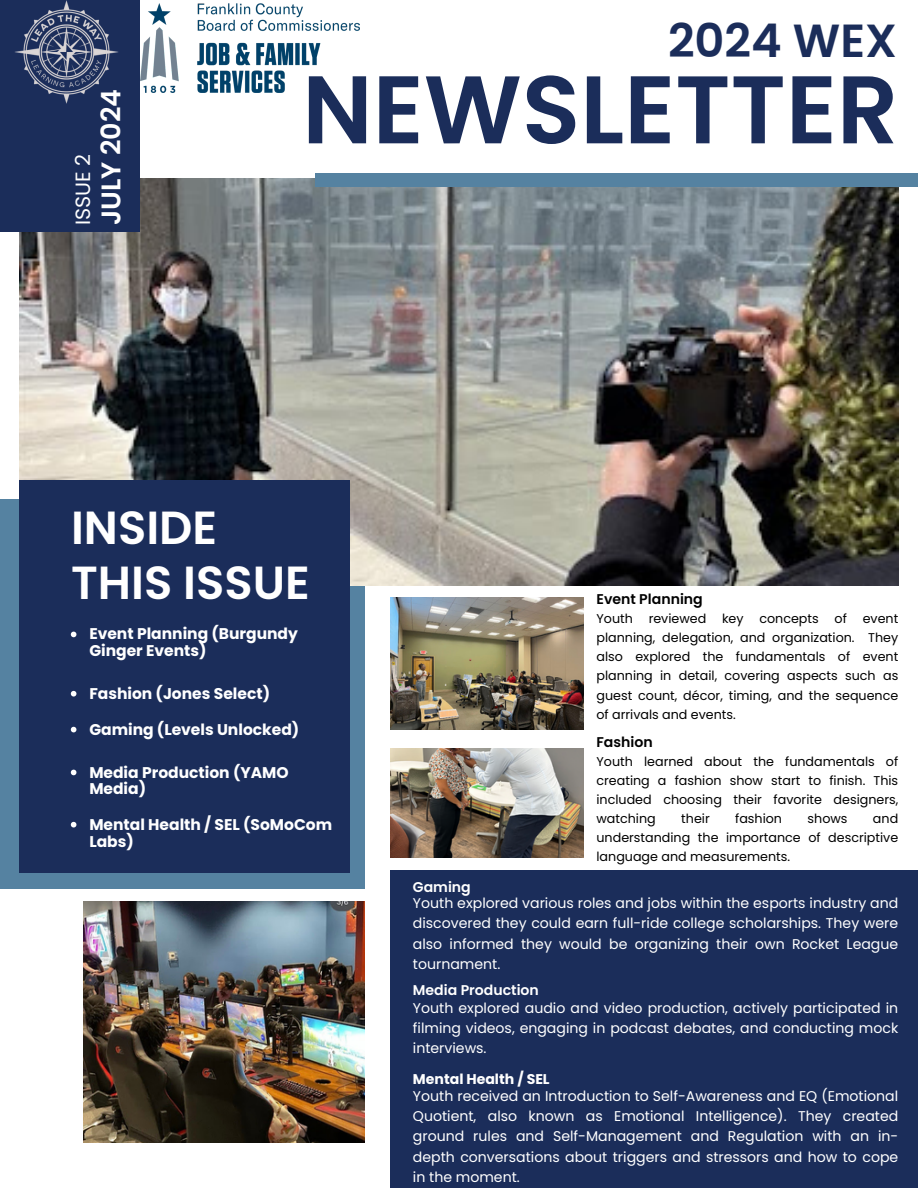
<style>
.page{position:relative;width:918px;height:1188px;background:#fff}
.page>*{position:absolute;margin:0;border:0;box-sizing:border-box;transform-origin:0 0}
.t1{font:600 95.85px "Poppins";color:#1b2d5a}
.t2{font:600 46.35px/54.9px "Poppins";color:#fff}
.t3{font:600 46.35px "Poppins";color:#1b2d5a}
.t4{font:600 26.85px "Poppins";color:#fff}
.t5{font:20.7px "Poppins";color:#fff}
.t6{font:700 15.45px/16.8px "Poppins";color:#fff}
.t7{font:14.1px/20.2px "Poppins";color:#fff;text-align:justify}
.t8{font:600 14.1px "Poppins";color:#fff}
.t9{font:600 14.1px "Poppins";color:#000}
.t10{font:700 14.1px "Poppins";color:#fff}
.t11{font:12.75px/19px "Poppins";color:#000;text-align:justify}
</style>
<div class="page">
<div style="left:0;top:499px;width:365px;height:390px;background:#5582a1"></div>
<img style="left:20px;top:178px;width:878px;height:407px">
<div style="left:315px;top:173px;width:603px;height:13px;background:#5582a1"></div>
<div style="left:0;top:0;width:140px;height:231px;background:#1b2d5a"></div>
<div style="left:20px;top:481px;width:330px;height:392px;background:#1b2d5a"></div>
<img style="left:390px;top:597px;width:194px;height:133px">
<img style="left:390px;top:749px;width:194px;height:109px">
<img style="left:83px;top:902px;width:282px;height:241px">
<div style="left:390px;top:871px;width:528px;height:317px;background:#1b2d5a"></div>
<img style="left:15px;top:0;width:103px;height:104px">
<img style="left:140px;top:3px;width:219px;height:89px">
<svg style="left:71px;top:632px;width:5px;height:5px"></svg>
<svg style="left:71px;top:727px;width:5px;height:5px"></svg>
<svg style="left:71px;top:822px;width:5px;height:5px"></svg>
<svg style="left:71px;top:770px;width:5px;height:5px"></svg>
<svg style="left:71px;top:691px;width:5px;height:6px"></svg>
<p class="t5" style="left:68px;top:225px;width:73px;rotate:-90deg">ISSUE 2</p>
<h2 class="t4" style="left:92px;top:225px;width:138px;rotate:-90deg">JULY 2024</h2>
<p class="t3" style="left:668px;top:9px;width:231px">2024 WEX</p>
<h4 class="t1" style="left:302px;top:43px;width:598px">NEWSLETTER</h4>
<h1 class="t2" style="left:71px;top:501px;width:240px">INSIDE<br>THIS ISSUE</h1>
<h2 class="t6" style="left:89px;top:626px;width:210px">Event Planning (Burgundy<br>Ginger Events)</h2>
<h6 class="t6" style="left:89px;top:685px;width:182px">Fashion (Jones Select)</h6>
<p class="t6" style="left:89px;top:721px;width:211px">Gaming (Levels Unlocked)</p>
<h5 class="t6" style="left:89px;top:764px;width:201px">Media Production (YAMO<br>Media)</h5>
<h5 class="t6" style="left:89px;top:816px;width:244px">Mental Health / SEL (SoMoCom<br>Labs)</h5>
<p class="t9" style="left:596px;top:590px;width:108px">Event Planning</p>
<p class="t11" style="left:596px;top:609px;width:303px">Youth reviewed key concepts of event planning, delegation, and organization. They also explored the fundamentals of event planning in detail, covering aspects such as guest count, décor, timing, and the sequence of arrivals and events.</p>
<h5 class="t9" style="left:596px;top:732px;width:58px">Fashion</h5>
<h6 class="t11" style="left:596px;top:752px;width:303px">Youth learned about the fundamentals of creating a fashion show start to finish. This included choosing their favorite designers, watching</h6>
<h6 class="t11" style="left:681px;top:809px;width:30px">their</h6>
<h6 class="t11" style="left:735px;top:809px;width:48px">fashion</h6>
<h6 class="t11" style="left:808px;top:809px;width:41px">shows</h6>
<h6 class="t11" style="left:596px;top:809px;width:303px;text-indent:277px">and understanding the importance of descriptive language and measurements.</h6>
<p class="t8" style="left:413px;top:877px;width:59px">Gaming</p>
<p class="t7" style="left:413px;top:893px;width:487px">Youth explored various roles and jobs within the esports industry and discovered they could earn full-ride college scholarships. They were also informed they would be organizing their own Rocket League tournament.</p>
<p class="t8" style="left:413px;top:980px;width:127px">Media Production</p>
<h5 class="t7" style="left:413px;top:998px;width:487px">Youth explored audio and video production, actively participated in filming videos, engaging in podcast debates, and conducting mock interviews.</h5>
<h5 class="t10" style="left:413px;top:1069px;width:138px">Mental Health / SEL</h5>
<h6 class="t7" style="left:413px;top:1086px;width:487px">Youth received an Introduction to Self-Awareness and EQ (Emotional Quotient, also known as Emotional Intelligence). They created ground rules and Self-Management and Regulation with an in&shy;depth conversations about triggers and stressors and how to cope in the moment.</h6>
</div>
